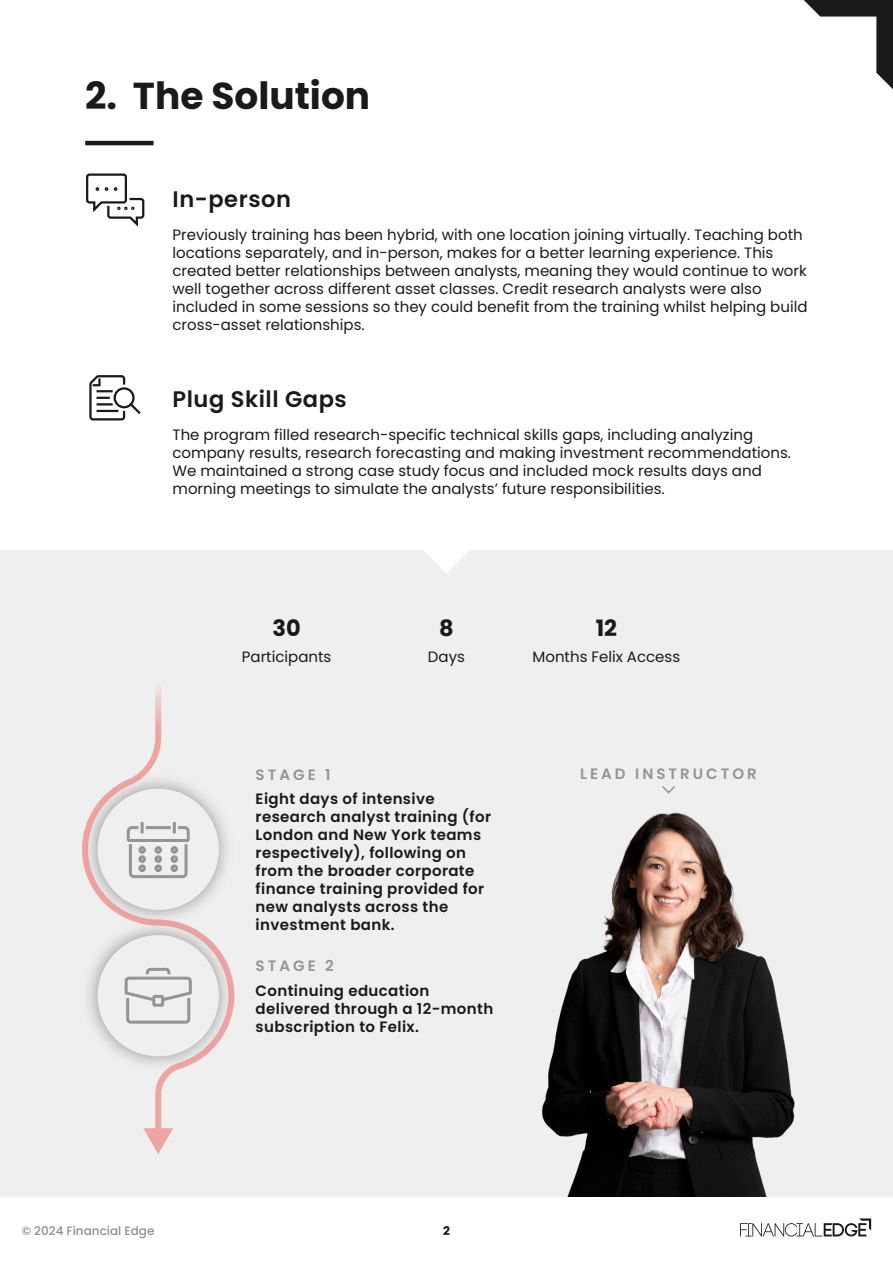
<style>
.page{position:relative;width:893px;height:1263px;background:#fff}
.page>*{position:absolute;margin:0;border:0;box-sizing:border-box;transform-origin:0 0}
.t1{font:700 37.5px "Poppins";color:#1a1a1a}
.t2{font:600 22.5px "Poppins";letter-spacing:.025em;color:#1a1a1a}
.t3{font:700 22.5px "Poppins";color:#1a1a1a}
.t4{font:15px/18px "Poppins";color:#1a1a1a}
.t5{font:600 15px/18px "Poppins";letter-spacing:.025em;color:#1a1a1a}
.t6{font:600 15px "Poppins";letter-spacing:.2em;color:#949494}
.t7{font:500 12px "Poppins";color:#1a1a1a}
.t8{font:700 12px "Poppins";color:#1a1a1a}
</style>
<div class="page">
<div style="left:0;top:550px;width:893px;height:646px;background:#efefef"></div>
<svg style="left:714px;top:1196px;width:179px;height:41px"></svg>
<svg style="left:804px;top:0;width:89px;height:89px"></svg>
<svg style="left:86px;top:173px;width:59px;height:54px"></svg>
<svg style="left:89px;top:375px;width:52px;height:46px"></svg>
<hr style="left:85px;top:141px;width:69px;height:4px;background:#1a1a1a">
<svg style="left:82px;top:687px;width:152px;height:441px"></svg>
<svg style="left:143px;top:1128px;width:30px;height:26px"></svg>
<svg style="left:424px;top:550px;width:45px;height:23px"></svg>
<img style="left:542px;top:812px;width:253px;height:384px">
<svg style="left:662px;top:786px;width:13px;height:8px"></svg>
<h1 class="t1" style="left:85px;top:74px;width:287px">2. The Solution</h1>
<h2 class="t2" style="left:173px;top:186px;width:120px">In-person</h2>
<p class="t4" style="left:173px;top:225px;width:636px">Previously training has been hybrid, with one location joining virtually. Teaching both locations separately, and in-person, makes for a better learning experience. This created better relationships between analysts, meaning they would continue to work well together across different asset classes. Credit research analysts were also included in some sessions so they could benefit from the training whilst helping build cross-asset relationships.</p>
<h2 class="t2" style="left:173px;top:386px;width:176px">Plug Skill Gaps</h2>
<p class="t4" style="left:173px;top:425px;width:620px">The program filled research-specific technical skills gaps, including analyzing company results, research forecasting and making investment recommendations.<br>We maintained a strong case study focus and included mock results days and morning meetings to simulate the analysts’ future responsibilities.</p>
<h2 class="t3" style="left:272px;top:615px;width:30px">30</h2>
<p class="t4" style="left:242px;top:648px;width:91px">Participants</p>
<h2 class="t3" style="left:439px;top:615px;width:16px">8</h2>
<p class="t4" style="left:428px;top:648px;width:39px">Days</p>
<p class="t6" style="left:256px;top:766px;width:77px">STAGE 1</p>
<p class="t5" style="left:256px;top:790px;width:237px">Eight days of intensive research analyst training (for<br>London and New York teams respectively), following on from the broader corporate finance training provided for new analysts across the investment bank.</p>
<p class="t6" style="left:256px;top:957px;width:80px">STAGE 2</p>
<p class="t5" style="left:256px;top:981px;width:239px">Continuing education delivered through a 12-month subscription to Felix.</p>
<h2 class="t3" style="left:596px;top:615px;width:23px">12</h2>
<p class="t4" style="left:532px;top:648px;width:149px">Months Felix Access</p>
<p class="t6" style="left:580px;top:765px;width:178px">LEAD INSTRUCTOR</p>
<p class="t7" style="left:22px;top:1224px;width:134px">© 2024 Financial Edge</p>
<p class="t8" style="left:443px;top:1224px;width:8px">2</p>
</div>
